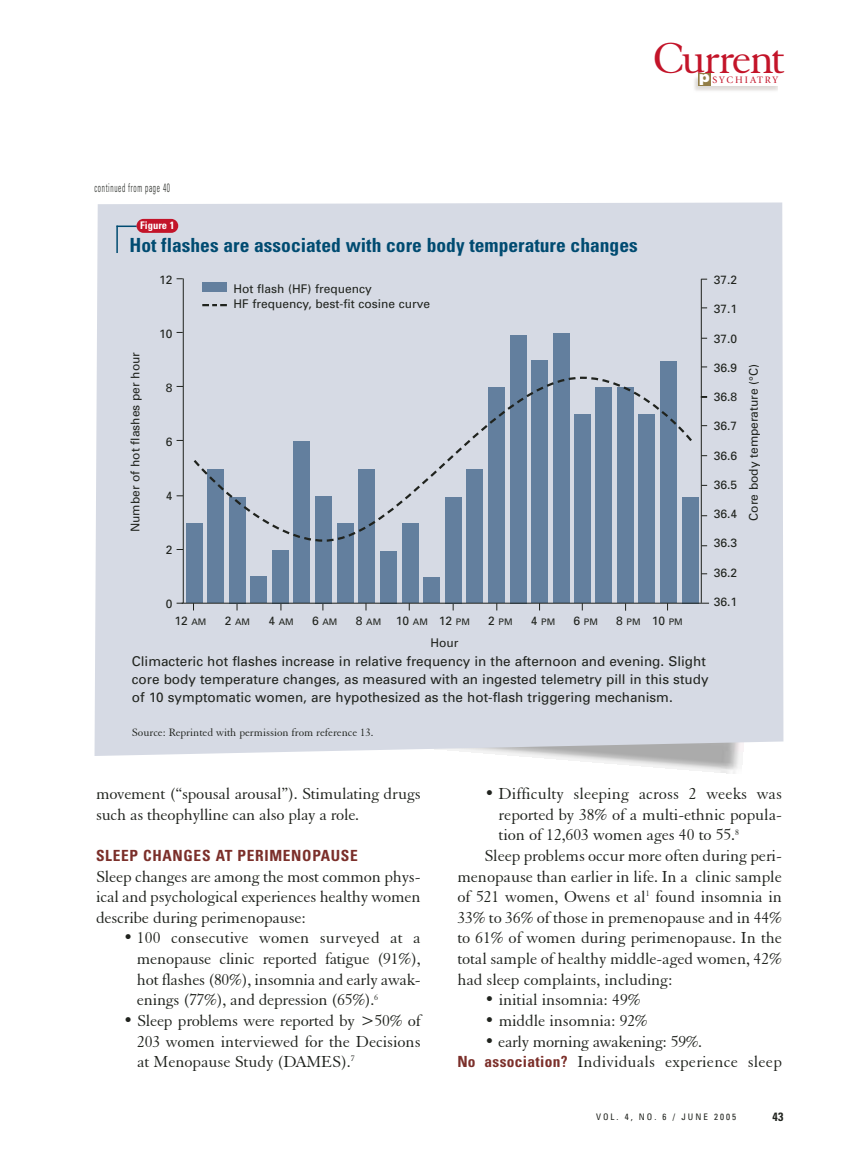
<style>
.page{position:relative;width:851px;height:1161px;background:#fff}
.page>*{position:absolute;margin:0;border:0;box-sizing:border-box;transform-origin:0 0}
.t1{font:47.1px "Elegant Garamond BT";letter-spacing:-.045em;color:#c31429}
.t2{font:700 condensed 19.5px "Univers";color:#004b71}
.t3{font:17.25px/20.7px "Elegant Garamond BT";letter-spacing:-.005em;color:#20231e;text-align:justify}
.t4{font:700 condensed 15.3px "Univers";letter-spacing:.045em;color:#7b2f2a}
.t5{font:13.5px/18px "Univers";color:#20231e}
.t6{font:12px/15.6px "Univers";color:#20231e}
.t7{font:300 condensed 12px "Univers";letter-spacing:.09em;color:#20231e;scale:.6 1}
.t8{font:700 condensed 12px "Univers";color:#20231e}
.t9{font:11.7px "Elegant Garamond BT";color:#20231e}
.t10{font:700 condensed 10.5px "Univers";color:#fff}
.t11{font:9.75px "Giovanni";letter-spacing:.195em;color:#c31429}
.t12{font:9px "Univers";color:#20231e}
.t13{font:condensed 9px "Univers";letter-spacing:.22em;color:#20231e}
.s1{font-family:"Arial";font-weight:900;font-size:15.15px;color:#fff}
.s2{font-size:9px}
.s3{font-size:12px}
.s4{font-family:"Univers";font-weight:700;font-stretch:condensed;font-size:15.3px;color:#7b2f2a}
</style>
<div class="page">
<img style="left:694px;top:77px;width:83px;height:14px">
<div style="left:698px;top:73px;width:13px;height:13px;background:#927d46"></div>
<div style="left:711px;top:73px;width:70px;height:13px;background:#fff"></div>
<div style="left:94px;top:202px;width:689px;height:554px;background:#d6dae4"></div>
<hr style="left:116px;top:226px;width:2px;height:27px;background:#004b71">
<svg style="left:116px;top:226px;width:20px;height:1px"></svg>
<div style="left:136px;top:219px;width:42px;height:14px;background:#c31429;border-radius:7px"></div>
<hr style="left:183px;top:278px;width:1px;height:325px;background:#20231e">
<hr style="left:701px;top:279px;width:1px;height:324px;background:#20231e">
<div style="left:186px;top:523px;width:16px;height:80px;background:#637f9e"></div>
<div style="left:207px;top:469px;width:16px;height:134px;background:#637f9e"></div>
<div style="left:229px;top:497px;width:16px;height:106px;background:#637f9e"></div>
<div style="left:250px;top:577px;width:17px;height:26px;background:#637f9e"></div>
<div style="left:272px;top:550px;width:16px;height:53px;background:#637f9e"></div>
<div style="left:294px;top:441px;width:16px;height:162px;background:#637f9e"></div>
<div style="left:315px;top:496px;width:16px;height:107px;background:#637f9e"></div>
<div style="left:337px;top:523px;width:16px;height:80px;background:#637f9e"></div>
<div style="left:358px;top:469px;width:17px;height:134px;background:#637f9e"></div>
<div style="left:380px;top:551px;width:16px;height:52px;background:#637f9e"></div>
<div style="left:402px;top:523px;width:16px;height:80px;background:#637f9e"></div>
<div style="left:423px;top:577px;width:16px;height:26px;background:#637f9e"></div>
<div style="left:445px;top:497px;width:16px;height:106px;background:#637f9e"></div>
<div style="left:466px;top:469px;width:17px;height:134px;background:#637f9e"></div>
<div style="left:488px;top:387px;width:16px;height:216px;background:#637f9e"></div>
<div style="left:510px;top:335px;width:16px;height:268px;background:#637f9e"></div>
<div style="left:531px;top:361px;width:16px;height:242px;background:#637f9e"></div>
<div style="left:553px;top:333px;width:16px;height:270px;background:#637f9e"></div>
<div style="left:574px;top:415px;width:16px;height:188px;background:#637f9e"></div>
<div style="left:595px;top:387px;width:16px;height:216px;background:#637f9e"></div>
<div style="left:617px;top:387px;width:16px;height:216px;background:#637f9e"></div>
<div style="left:638px;top:415px;width:17px;height:188px;background:#637f9e"></div>
<div style="left:660px;top:361px;width:16px;height:242px;background:#637f9e"></div>
<div style="left:682px;top:497px;width:16px;height:106px;background:#637f9e"></div>
<svg style="left:196px;top:376px;width:493px;height:167px"></svg>
<svg style="left:191px;top:432px;width:502px;height:37px"></svg>
<div style="left:202px;top:283px;width:25px;height:9px;background:#637f9e"></div>
<svg style="left:202px;top:304px;width:25px;height:2px"></svg>
<hr style="left:182px;top:603px;width:527px;height:1px;background:#20231e">
<h1 class="t1" style="left:653px;top:41px;width:133px">Current</h1>
<p class="t11" style="left:699px;top:76px;width:81px"><span class="s1">p</span>SYCHIATRY</p>
<p class="t7" style="left:94px;top:183px;width:127px">continued from page 40</p>
<p class="t10" style="left:140px;top:222px;width:36px">Figure 1</p>
<p class="t2" style="left:129px;top:238px;width:510px">Hot flashes are associated with core body temperature changes</p>
<p class="t6" style="left:233px;top:282px;width:198px">Hot flash (HF) frequency<br>HF frequency, best-fit cosine curve</p>
<p class="t6" style="left:159px;top:273px;width:15px">12</p>
<p class="t6" style="left:128px;top:532px;width:182px;rotate:-90deg">Number of hot flashes per hour</p>
<p class="t6" style="left:159px;top:327px;width:15px">10</p>
<p class="t6" style="left:166px;top:381px;width:8px">8</p>
<p class="t6" style="left:166px;top:435px;width:8px">6</p>
<p class="t6" style="left:166px;top:489px;width:8px">4</p>
<p class="t6" style="left:166px;top:543px;width:8px">2</p>
<p class="t6" style="left:166px;top:597px;width:8px">0</p>
<p class="t6" style="left:713px;top:273px;width:25px">37.2</p>
<p class="t6" style="left:713px;top:302px;width:25px">37.1</p>
<p class="t6" style="left:713px;top:332px;width:25px">37.0</p>
<p class="t6" style="left:713px;top:361px;width:25px">36.9</p>
<p class="t6" style="left:713px;top:390px;width:25px">36.8</p>
<p class="t6" style="left:713px;top:419px;width:25px">36.7</p>
<p class="t6" style="left:713px;top:449px;width:25px">36.6</p>
<p class="t6" style="left:713px;top:478px;width:25px">36.5</p>
<p class="t6" style="left:713px;top:507px;width:25px">36.4</p>
<p class="t6" style="left:713px;top:536px;width:25px">36.3</p>
<p class="t6" style="left:713px;top:566px;width:25px">36.2</p>
<p class="t6" style="left:713px;top:595px;width:25px">36.1</p>
<p class="t6" style="left:746px;top:521px;width:159px;rotate:-90deg">Core body temperature (°C)</p>
<p class="t6" style="left:174px;top:614px;width:34px">12 <span class="s2">AM</span></p>
<p class="t12" style="left:225px;top:618px;width:27px"><span class="s3">2</span> AM</p>
<p class="t12" style="left:268px;top:618px;width:27px"><span class="s3">4</span> AM</p>
<p class="t12" style="left:312px;top:618px;width:27px"><span class="s3">6</span> AM</p>
<p class="t12" style="left:356px;top:618px;width:116px"><span class="s3">8</span> AM <span class="s3">10</span> AM <span class="s3">12</span> PM</p>
<p class="t12" style="left:488px;top:618px;width:26px"><span class="s3">2</span> PM</p>
<p class="t12" style="left:531px;top:618px;width:26px"><span class="s3">4</span> PM</p>
<p class="t12" style="left:573px;top:618px;width:26px"><span class="s3">6</span> PM</p>
<p class="t12" style="left:616px;top:618px;width:68px"><span class="s3">8</span> PM <span class="s3">10</span> PM</p>
<p class="t5" style="left:132px;top:654px;width:578px">Climacteric hot flashes increase in relative frequency in the afternoon and evening. Slight core body temperature changes, as measured with an ingested telemetry pill in this study of 10 symptomatic women, are hypothesized as the hot-flash triggering mechanism.</p>
<p class="t9" style="left:132px;top:728px;width:243px">Source: Reprinted with permission from reference 13.</p>
<p class="t6" style="left:430px;top:636px;width:29px">Hour</p>
<p class="t3" style="left:96px;top:785px;width:326px">movement (“spousal arousal”). Stimulating drugs such as theophylline can also play a role.</p>
<p class="t4" style="left:96px;top:850px;width:263px">SLEEP CHANGES AT PERIMENOPAUSE</p>
<p class="t3" style="left:96px;top:867px;width:326px">Sleep changes are among the most common phys&shy;ical and psychological experiences healthy women describe during perimenopause:</p>
<p class="t3" style="left:137px;top:929px;width:285px;text-indent:-14px">• 100 consecutive women surveyed at a menopause clinic reported fatigue (91%), hot flashes (80%), insomnia and early awak&shy;enings (77%), and depression (65%).<sup>6</sup></p>
<p class="t3" style="left:137px;top:1012px;width:285px;text-indent:-14px">• Sleep problems were reported by &gt;50% of 203 women interviewed for the Decisions at Menopause Study (DAMES).<sup>7</sup></p>
<p class="t3" style="left:484px;top:785px;width:299px">• Difficulty sleeping across 2 weeks was</p>
<p class="t3" style="left:498px;top:806px;width:285px">reported by 38% of a multi-ethnic popula-</p>
<p class="t3" style="left:498px;top:826px;width:242px">tion of 12,603 women ages 40 to 55.<sup>8</sup></p>
<p class="t3" style="left:484px;top:847px;width:299px">Sleep problems occur more often during peri-</p>
<p class="t3" style="left:457px;top:867px;width:326px">menopause than earlier in life. In a clinic sample</p>
<p class="t3" style="left:457px;top:888px;width:326px">of 521 women, Owens et al<sup>1</sup> found insomnia in</p>
<p class="t3" style="left:457px;top:909px;width:326px">33% to 36% of those in premenopause and in 44%</p>
<p class="t3" style="left:457px;top:929px;width:326px">to 61% of women during perimenopause. In the</p>
<p class="t3" style="left:457px;top:950px;width:326px">total sample of healthy middle-aged women, 42%</p>
<p class="t3" style="left:457px;top:971px;width:217px">had sleep complaints, including:</p>
<p class="t3" style="left:484px;top:991px;width:158px">• initial insomnia: 49%</p>
<p class="t3" style="left:484px;top:1012px;width:165px">• middle insomnia: 92%</p>
<p class="t3" style="left:457px;top:1033px;width:326px;text-indent:27px">• early morning awakening: 59%.<br><span class="s4">No association?</span> Individuals experience sleep</p>
<p class="t13" style="left:596px;top:1114px;width:142px">VOL. 4, NO. 6 / JUNE 2005</p>
<p class="t8" style="left:772px;top:1112px;width:12px">43</p>
</div>
